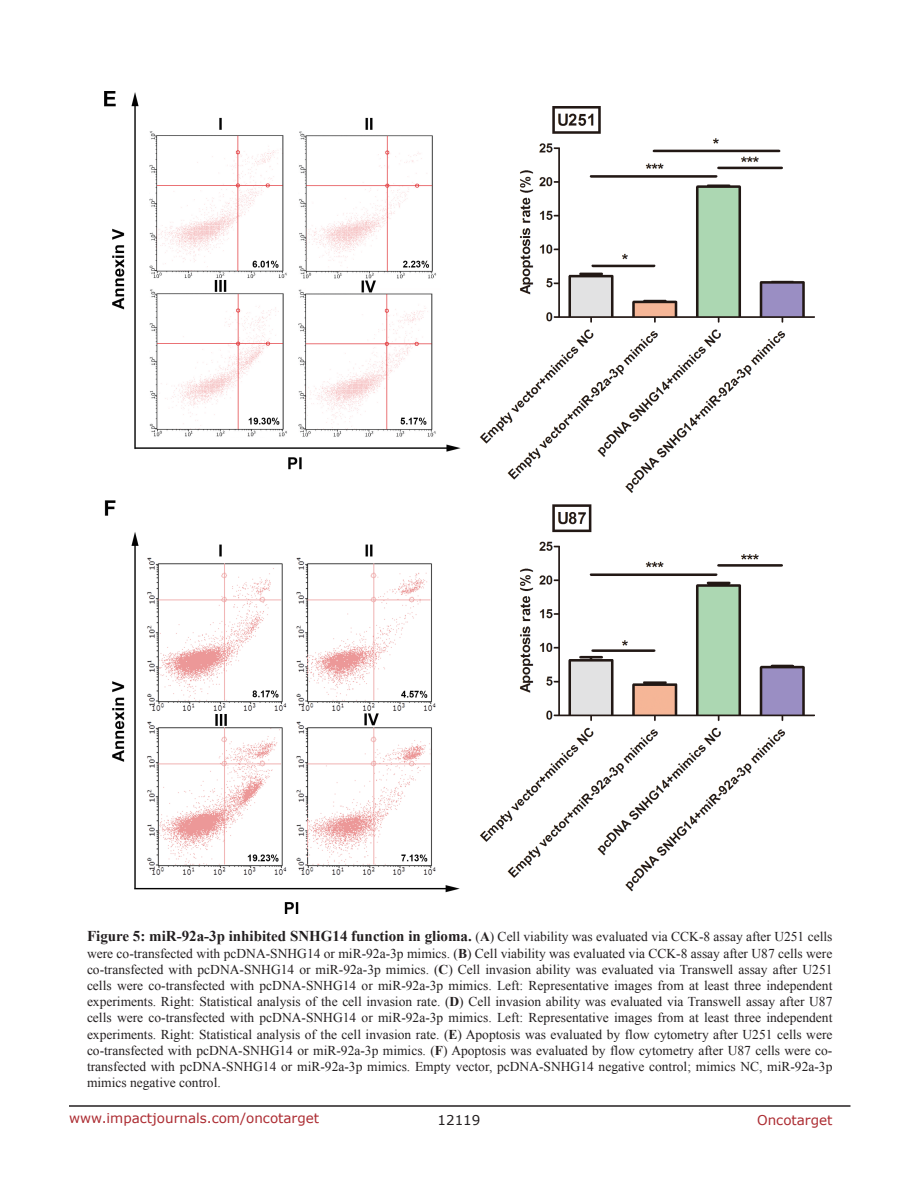
<style>
.page{position:relative;width:918px;height:1188px;background:#fff}
.page>*{position:absolute;margin:0;border:0;box-sizing:border-box;transform-origin:0 0}
.FigureText{font:13.5px/16.2px "Times New Roman";color:#231f20;text-align:justify}
.t1{font:13.5px "Verdana";color:#ac2b31}
.t2{font:13.5px "Verdana";color:#231f20}
.s1{font-weight:700;font-size:15px}
.s2{font-weight:700}
</style>
<div class="page">
<hr style="left:69px;top:1105px;width:781px;height:2px;background:#231f20">
<img style="left:105px;top:91px;width:710px;height:822px">
<p class="FigureText" style="left:87px;top:929px;width:747px"><span class="s1">Figure 5: miR-92a-3p inhibited SNHG14 function in glioma.</span> (<span class="s2">A</span>) Cell viability was evaluated via CCK-8 assay after U251 cells were co-transfected with pcDNA-SNHG14 or miR-92a-3p mimics. (<span class="s2">B</span>) Cell viability was evaluated via CCK-8 assay after U87 cells were co-transfected with pcDNA-SNHG14 or miR-92a-3p mimics. (<span class="s2">C</span>) Cell invasion ability was evaluated via Transwell assay after U251 cells were co-transfected with pcDNA-SNHG14 or miR-92a-3p mimics. Left: Representative images from at least three independent experiments. Right: Statistical analysis of the cell invasion rate. (<span class="s2">D</span>) Cell invasion ability was evaluated via Transwell assay after U87 cells were co-transfected with pcDNA-SNHG14 or miR-92a-3p mimics. Left: Representative images from at least three independent experiments. Right: Statistical analysis of the cell invasion rate. (<span class="s2">E</span>) Apoptosis was evaluated by flow cytometry after U251 cells were co-transfected with pcDNA-SNHG14 or miR-92a-3p mimics. (<span class="s2">F</span>) Apoptosis was evaluated by flow cytometry after U87 cells were co&shy;transfected with pcDNA-SNHG14 or miR-92a-3p mimics. Empty vector, pcDNA-SNHG14 negative control; mimics NC, miR-92a-3p mimics negative control.</p>
<p class="t1" style="left:69px;top:1109px;width:252px">www.impactjournals.com/oncotarget</p>
<p class="t2" style="left:438px;top:1111px;width:44px">12119</p>
<p class="t1" style="left:757px;top:1111px;width:77px">Oncotarget</p>
</div>
